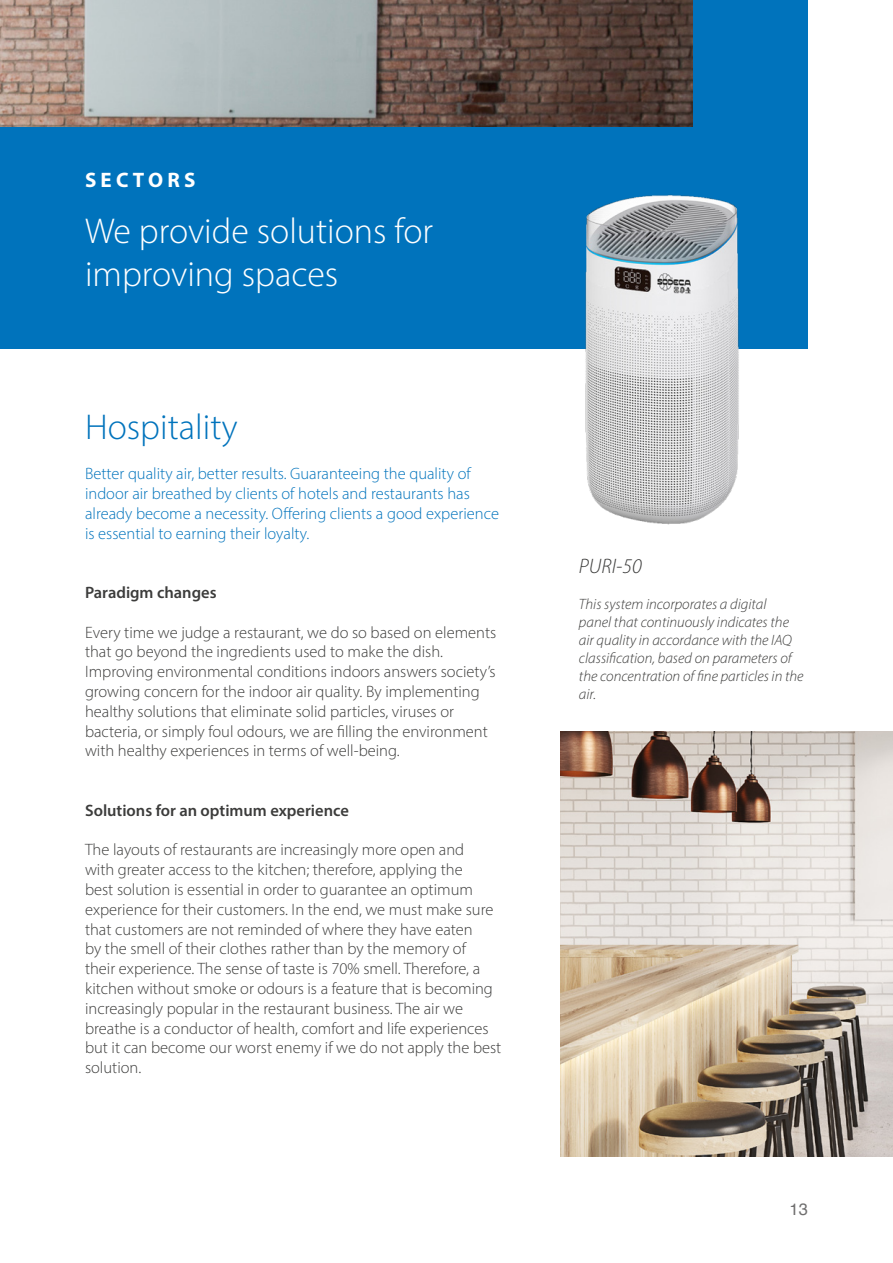
<style>
.page{position:relative;width:893px;height:1263px;background:#fff}
.page>*{position:absolute;margin:0;border:0;box-sizing:border-box;transform-origin:0 0}
.t1{font:300 36px/43.2px "Myriad Pro";color:#fff}
.t2{font:300 36px "Myriad Pro";color:#0073bc}
.t3{font:700 21px "Myriad Pro";letter-spacing:.2em;color:#fff}
.t4{font:italic 300 21px "Myriad Pro";color:#3c3c3b}
.t5{font:300 16.5px/19.8px "Myriad Pro";color:#3c3c3b}
.t6{font:300 16.5px/19.8px "Myriad Pro";color:#0073bc}
.t7{font:600 16.5px "Myriad Pro";color:#3c3c3b}
.t8{font:16.5px "Helvetica";color:#706f6f}
.t9{font:italic 300 15px/18px "Myriad Pro";color:#3c3c3b}
</style>
<div class="page">
<img style="left:0;top:0;width:693px;height:128px">
<img style="left:561px;top:731px;width:332px;height:426px">
<div style="left:0;top:128px;width:808px;height:221px;background:#0073bc"></div>
<div style="left:693px;top:0;width:115px;height:349px;background:#0073bc"></div>
<img style="left:585px;top:194px;width:154px;height:331px">
<p class="t3" style="left:85px;top:166px;width:112px">SECTORS</p>
<h1 class="t1" style="left:85px;top:209px;width:350px">We provide solutions for improving spaces</h1>
<h1 class="t2" style="left:85px;top:406px;width:154px">Hospitality</h1>
<p class="t6" style="left:85px;top:463px;width:415px">Better quality air, better results. Guaranteeing the quality of indoor air breathed by clients of hotels and restaurants has already become a necessity. Offering clients a good experience is essential to earning their loyalty.</p>
<p class="t7" style="left:85px;top:582px;width:133px">Paradigm changes</p>
<p class="t5" style="left:85px;top:622px;width:413px">Every time we judge a restaurant, we do so based on elements that go beyond the ingredients used to make the dish.<br>Improving environmental conditions indoors answers society’s growing concern for the indoor air quality. By implementing healthy solutions that eliminate solid particles, viruses or bacteria, or simply foul odours, we are filling the environment with healthy experiences in terms of well-being.</p>
<p class="t7" style="left:85px;top:800px;width:265px">Solutions for an optimum experience</p>
<p class="t5" style="left:85px;top:840px;width:418px">The layouts of restaurants are increasingly more open and<br>with greater access to the kitchen; therefore, applying the<br>best solution is essential in order to guarantee an optimum experience for their customers. In the end, we must make sure that customers are not reminded of where they have eaten<br>by the smell of their clothes rather than by the memory of<br>their experience. The sense of taste is 70% smell. Therefore, a kitchen without smoke or odours is a feature that is becoming increasingly popular in the restaurant business. The air we breathe is a conductor of health, comfort and life experiences but it can become our worst enemy if we do not apply the best solution.</p>
<p class="t4" style="left:579px;top:554px;width:64px">PURI-50</p>
<p class="t9" style="left:579px;top:595px;width:226px">This system incorporates a digital<br>panel that continuously indicates the air quality in accordance with the IAQ classification, based on parameters of the concentration of fine particles in the air.</p>
<p class="t8" style="left:790px;top:1196px;width:20px">13</p>
</div>
